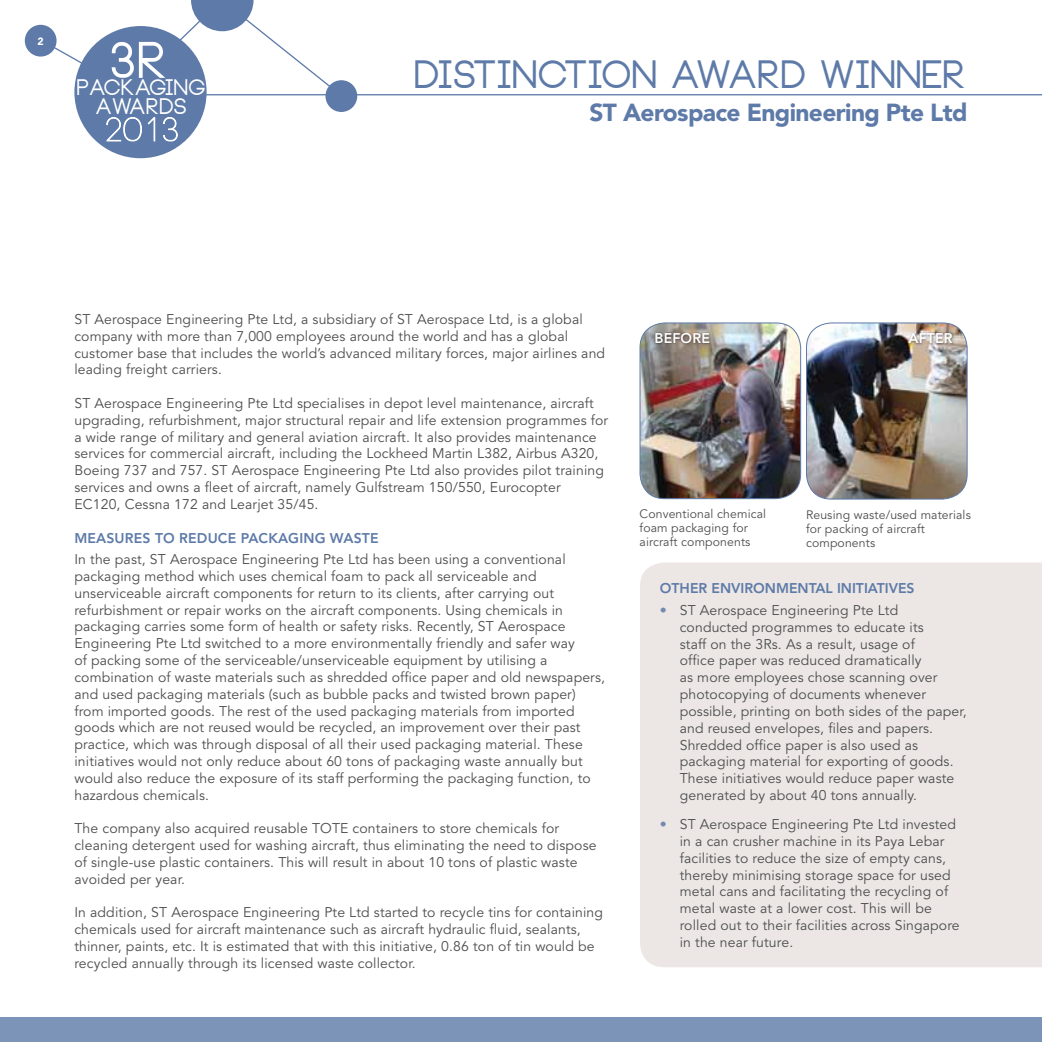
<style>
.page{position:relative;width:1042px;height:1042px;background:#fff}
.page>*{position:absolute;margin:0;border:0;box-sizing:border-box;transform-origin:0 0}
.t1{font:700 50.23px "Neou";color:#fff}
.t2{font:700 38.5px "Neou";color:#5d7aa8}
.t3{font:900 24.5px "Avenir";letter-spacing:-.025em;color:#5d7aa8}
.t4{font:700 21.88px/19.8px "Neou";color:#fff;text-align:center}
.t5{font:14px/16.8px "Avenir";letter-spacing:.01em;color:#4d4d4f}
.t6{font:800 14px "Avenir";color:#5d7aa8}
.t7{font:800 14px "Avenir";letter-spacing:.01em;color:#fff}
.t8{font:12.25px/14px "Avenir";letter-spacing:.01em;color:#4d4d4f}
.t9{font:900 10.5px "Avenir";color:#fff}
.s1{color:#7388b2}
</style>
<div class="page">
<div style="left:0;top:1017px;width:1042px;height:25px;background:#7d94b9"></div>
<div style="left:25px;top:25px;width:32px;height:32px;background:#5d7aa8;border-radius:50%"></div>
<div style="left:325px;top:80px;width:32px;height:32px;background:#5d7aa8;border-radius:50%"></div>
<svg style="left:43px;top:0;width:299px;height:105px"></svg>
<hr style="left:137px;top:94px;width:905px;height:1px;background:#5d7aa8">
<div style="left:74px;top:26px;width:133px;height:132px;background:#5d7aa8;border-radius:50%"></div>
<svg style="left:106px;top:117px;width:49px;height:25px"></svg>
<svg style="left:163px;top:117px;width:15px;height:25px"></svg>
<div style="left:640px;top:562px;width:402px;height:405px;background:#ece7e4"></div>
<img style="left:806px;top:323px;width:161px;height:176px">
<div style="left:806px;top:322px;width:161px;height:177px;border:1px solid #5d7aa8;border-radius:25px"></div>
<img style="left:641px;top:324px;width:159px;height:175px">
<div style="left:639px;top:322px;width:162px;height:177px;border:1px solid #5d7aa8;border-radius:25px"></div>
<div style="left:654px;top:331px;width:57px;height:15px;background:#000;opacity:.5"></div>
<div style="left:907px;top:331px;width:48px;height:15px;background:#000;opacity:.5"></div>
<p class="t9" style="left:38px;top:35px;width:8px">2</p>
<h1 class="t1" style="left:112px;top:35px;width:59px">3R</h1>
<h3 class="t4" style="left:77px;top:78px;width:131px">PACKAGING<br>AWARDS</h3>
<h2 class="t2" style="left:415px;top:55px;width:554px">DISTINCTION AWARD WINNER</h2>
<h3 class="t3" style="left:589px;top:97px;width:380px">ST Aerospace Engineering Pte Ltd</h3>
<p class="t5" style="left:74px;top:311px;width:532px">ST Aerospace Engineering Pte Ltd, a subsidiary of ST Aerospace Ltd, is a global company with more than 7,000 employees around the world and has a global customer base that includes the world’s advanced military forces, major airlines and leading freight carriers.</p>
<p class="t5" style="left:74px;top:395px;width:535px">ST Aerospace Engineering Pte Ltd specialises in depot level maintenance, aircraft upgrading, refurbishment, major structural repair and life extension programmes for a wide range of military and general aviation aircraft. It also provides maintenance services for commercial aircraft, including the Lockheed Martin L382, Airbus A320, Boeing 737 and 757. ST Aerospace Engineering Pte Ltd also provides pilot training services and owns a fleet of aircraft, namely Gulfstream 150/550, Eurocopter EC120, Cessna 172 and Learjet 35/45.</p>
<p class="t6" style="left:74px;top:529px;width:306px">MEASURES TO REDUCE PACKAGING WASTE</p>
<p class="t5" style="left:74px;top:551px;width:532px">In the past, ST Aerospace Engineering Pte Ltd has been using a conventional packaging method which uses chemical foam to pack all serviceable and unserviceable aircraft components for return to its clients, after carrying out refurbishment or repair works on the aircraft components. Using chemicals in packaging carries some form of health or safety risks. Recently, ST Aerospace Engineering Pte Ltd switched to a more environmentally friendly and safer way<br>of packing some of the serviceable/unserviceable equipment by utilising a combination of waste materials such as shredded office paper and old newspapers, and used packaging materials (such as bubble packs and twisted brown paper) from imported goods. The rest of the used packaging materials from imported goods which are not reused would be recycled, an improvement over their past practice, which was through disposal of all their used packaging material. These initiatives would not only reduce about 60 tons of packaging waste annually but would also reduce the exposure of its staff performing the packaging function, to hazardous chemicals.</p>
<p class="t5" style="left:74px;top:820px;width:248px">The company also acquired reusable tote</p>
<p class="t5" style="left:74px;top:820px;width:524px;text-indent:278px">containers to store chemicals for cleaning detergent used for washing aircraft, thus eliminating the need to dispose of single-use plastic containers. This will result in about 10 tons of plastic waste avoided per year.</p>
<p class="t5" style="left:74px;top:904px;width:530px">In addition, ST Aerospace Engineering Pte Ltd started to recycle tins for containing chemicals used for aircraft maintenance such as aircraft hydraulic fluid, sealants, thinner, paints, etc. It is estimated that with this initiative, 0.86 ton of tin would be recycled annually through its licensed waste collector.</p>
<p class="t7" style="left:654px;top:330px;width:57px">BEFORE</p>
<p class="t7" style="left:908px;top:330px;width:46px">AFTER</p>
<p class="t8" style="left:639px;top:507px;width:128px">Conventional chemical foam packaging for aircraft components</p>
<p class="t8" style="left:806px;top:508px;width:166px">Reusing waste/used materials for packing of aircraft components</p>
<p class="t6" style="left:660px;top:580px;width:256px">OTHER ENVIRONM ENTAL INITIATIVES</p>
<p class="t5" style="left:680px;top:602px;width:289px;text-indent:-20px"><span class="s1">•</span> ST Aerospace Engineering Pte Ltd conducted programmes to educate its<br>staff on the 3Rs. As a result, usage of<br>office paper was reduced dramatically<br>as more employees chose scanning over photocopying of documents whenever possible, printing on both sides of the paper, and reused envelopes, files and papers.<br>Shredded office paper is also used as packaging material for exporting of goods.<br>These initiatives would reduce paper waste generated by about 40 tons annually.</p>
<p class="t5" style="left:680px;top:816px;width:281px;text-indent:-20px"><span class="s1">•</span> ST Aerospace Engineering Pte Ltd invested in a can crusher machine in its Paya Lebar facilities to reduce the size of empty cans, thereby minimising storage space for used metal cans and facilitating the recycling of metal waste at a lower cost. This will be rolled out to their facilities across Singapore in the near future.</p>
</div>
